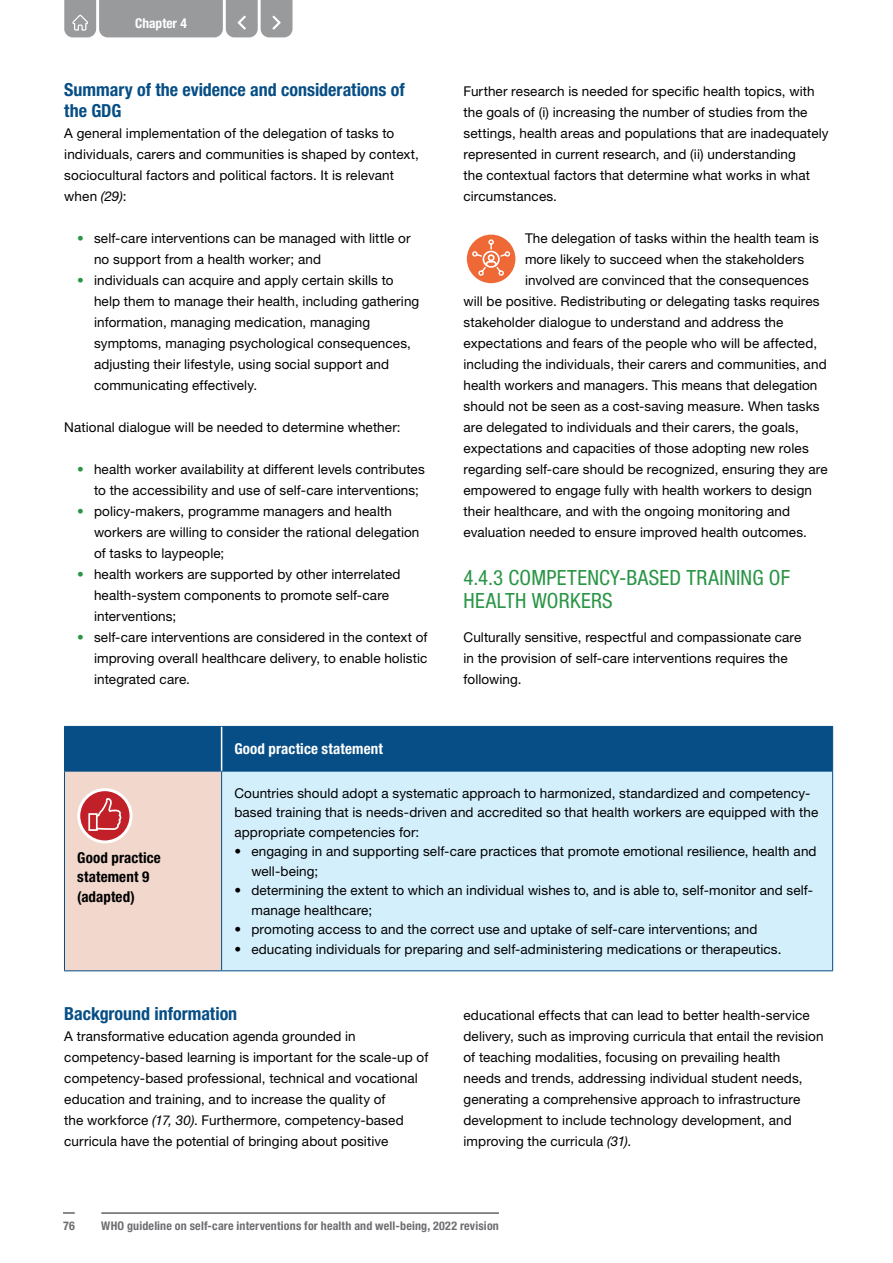
<style>
.page{position:relative;width:893px;height:1263px;background:#fff}
.page>*{position:absolute;margin:0;border:0;box-sizing:border-box;transform-origin:0 0}
.Heading_level_2__GRE{font:condensed 21px/22.5px "Helvetica Neue LT Std";letter-spacing:.01em;color:#2a9546}
.Bold_Remarks{font:700 condensed 18px/21px "Helvetica Neue LT Std";color:#064e85}
.TABLE_TEXT__DARK_BLU{font:700 condensed 15px/19.5px "Helvetica Neue LT Std";letter-spacing:.01em;color:#000}
.TABLE_TEXT__DARK_BLU-2{font:700 condensed 15px "Helvetica Neue LT Std";letter-spacing:.01em;color:#fff}
.Main_Text{font:13.5px/21px "Helvetica Neue LT Std";letter-spacing:.01em;color:#000}
.List{font:13.5px/21px "Helvetica Neue LT Std";letter-spacing:.01em;color:#000}
.TABLE_TEXT_black{font:13.5px/19.5px "Helvetica Neue LT Std";letter-spacing:.01em;color:#000}
.t1{font:700 condensed 13.5px "Helvetica Neue LT Std";color:#fff}
.t2{font:700 condensed 12px "Helvetica Neue LT Std";letter-spacing:.015em;color:#6d6e71}
.s1{font-style:italic}
.s2{color:#2a9546}
</style>
<div class="page">
<svg style="left:64px;top:0;width:229px;height:37px;background:#a0a1a3"></svg>
<svg style="left:63px;top:1212px;width:12px;height:2px"></svg>
<hr style="left:101px;top:1212px;width:398px;height:2px;background:#636466">
<svg style="left:465px;top:233px;width:52px;height:52px"></svg>
<div style="left:463px;top:231px;width:56px;height:56px;border:3px solid #fff;border-radius:50%"></div>
<svg style="left:471px;top:239px;width:40px;height:38px;background:#f2865e"></svg>
<div style="left:65px;top:727px;width:767px;height:44px;background:#064e85"></div>
<div style="left:64px;top:771px;width:158px;height:200px;background:#f1d7cc"></div>
<div style="left:222px;top:771px;width:611px;height:200px;background:#d4effc"></div>
<hr style="left:64px;top:726px;width:158px;height:1px;background:#064e85">
<hr style="left:64px;top:727px;width:1px;height:44px;background:#064e85">
<hr style="left:222px;top:726px;width:611px;height:1px;background:#064e85">
<hr style="left:832px;top:727px;width:1px;height:44px;background:#064e85">
<hr style="left:64px;top:771px;width:1px;height:199px;background:#064e85">
<hr style="left:64px;top:970px;width:157px;height:1px;background:#064e85">
<hr style="left:832px;top:771px;width:1px;height:199px;background:#064e85">
<hr style="left:221px;top:970px;width:612px;height:1px;background:#064e85">
<hr style="left:64px;top:771px;width:157px;height:1px;background:#064e85">
<hr style="left:221px;top:771px;width:612px;height:1px;background:#064e85">
<hr style="left:221px;top:771px;width:1px;height:199px;background:#064e85">
<hr style="left:221px;top:727px;width:1px;height:44px;background:#fff">
<svg style="left:79px;top:790px;width:52px;height:52px"></svg>
<div style="left:77px;top:788px;width:56px;height:55px;border:3px solid #fff;border-radius:50%"></div>
<svg style="left:88px;top:797px;width:34px;height:35px"></svg>
<p class="t1" style="left:135px;top:15px;width:53px">Chapter 4</p>
<p class="Bold_Remarks" style="left:64px;top:79px;width:342px">Summary of the evidence and considerations of the GDG</p>
<p class="Main_Text" style="left:64px;top:123px;width:356px">A general implementation of the delegation of tasks to individuals, carers and communities is shaped by context, sociocultural factors and political factors. It is relevant when <span class="s1">(29)</span>:</p>
<p class="List" style="left:94px;top:228px;width:318px;text-indent:-17px"><span class="s2">•</span> self-care interventions can be managed with little or no support from a health worker; and</p>
<p class="List" style="left:94px;top:270px;width:327px;text-indent:-17px"><span class="s2">•</span> individuals can acquire and apply certain skills to help them to manage their health, including gathering information, managing medication, managing symptoms, managing psychological consequences, adjusting their lifestyle, using social support and communicating effectively.</p>
<p class="Main_Text" style="left:64px;top:417px;width:338px">National dialogue will be needed to determine whether:</p>
<p class="List" style="left:94px;top:459px;width:332px;text-indent:-17px"><span class="s2">•</span> health worker availability at different levels contributes to the accessibility and use of self-care interventions;</p>
<p class="List" style="left:94px;top:501px;width:327px;text-indent:-17px"><span class="s2">•</span> policy-makers, programme managers and health workers are willing to consider the rational delegation of tasks to laypeople;</p>
<p class="List" style="left:94px;top:564px;width:308px;text-indent:-17px"><span class="s2">•</span> health workers are supported by other interrelated health-system components to promote self-care interventions;</p>
<p class="List" style="left:94px;top:627px;width:335px;text-align:justify;text-indent:-17px"><span class="s2">•</span> self-care interventions are considered in the context of improving overall healthcare delivery, to enable holistic integrated care.</p>
<p class="TABLE_TEXT__DARK_BLU-2" style="left:234px;top:740px;width:150px">Good practice statement</p>
<p class="Main_Text" style="left:463px;top:81px;width:367px">Further research is needed for specific health topics, with the goals of (i) increasing the number of studies from the settings, health areas and populations that are inadequately represented in current research, and (ii) understanding<br>the contextual factors that determine what works in what circumstances.</p>
<p class="Main_Text" style="left:525px;top:228px;width:296px">The delegation of tasks within the health team is</p>
<p class="Main_Text" style="left:525px;top:249px;width:281px">more likely to succeed when the stakeholders</p>
<p class="Main_Text" style="left:525px;top:270px;width:285px">involved are convinced that the consequences</p>
<p class="Main_Text" style="left:463px;top:291px;width:358px">will be positive. Redistributing or delegating tasks requires</p>
<p class="Main_Text" style="left:463px;top:312px;width:321px">stakeholder dialogue to understand and address the</p>
<p class="Main_Text" style="left:463px;top:333px;width:355px">expectations and fears of the people who will be affected,</p>
<p class="Main_Text" style="left:463px;top:354px;width:365px">including the individuals, their carers and communities, and</p>
<p class="Main_Text" style="left:463px;top:375px;width:355px">health workers and managers. This means that delegation</p>
<p class="Main_Text" style="left:463px;top:396px;width:357px">should not be seen as a cost-saving measure. When tasks</p>
<p class="Main_Text" style="left:463px;top:417px;width:337px">are delegated to individuals and their carers, the goals,</p>
<p class="Main_Text" style="left:463px;top:438px;width:347px">expectations and capacities of those adopting new roles</p>
<p class="Main_Text" style="left:463px;top:459px;width:366px">regarding self-care should be recognized, ensuring they are</p>
<p class="Main_Text" style="left:463px;top:480px;width:350px">empowered to engage fully with health workers to design</p>
<p class="Main_Text" style="left:463px;top:501px;width:328px">their healthcare, and with the ongoing monitoring and</p>
<p class="Main_Text" style="left:463px;top:522px;width:345px">evaluation needed to ensure improved health outcomes.</p>
<p class="Heading_level_2__GRE" style="left:463px;top:566px;width:328px">4.4.3 COMPETENCY-BASED TRAINING OF<br>HEALTH WORKERS</p>
<p class="Main_Text" style="left:463px;top:627px;width:339px">Culturally sensitive, respectful and compassionate care in the provision of self-care interventions requires the following.</p>
<p class="TABLE_TEXT__DARK_BLU" style="left:77px;top:848px;width:85px">Good practice statement 9 (adapted)</p>
<p class="TABLE_TEXT_black" style="left:234px;top:783px;width:585px">Countries should adopt a systematic approach to harmonized, standardized and competency&shy;based training that is needs-driven and accredited so that health workers are equipped with the appropriate competencies for:</p>
<p class="Main_Text" style="left:251px;top:841px;width:567px;line-height:19.5px;text-indent:-17px">• engaging in and supporting self-care practices that promote emotional resilience, health and well-being;</p>
<p class="Main_Text" style="left:251px;top:880px;width:563px;line-height:19.5px;text-indent:-17px">• determining the extent to which an individual wishes to, and is able to, self-monitor and self&shy;manage healthcare;</p>
<p class="Main_Text" style="left:234px;top:919px;width:525px">• promoting access to and the correct use and uptake of self-care interventions; and</p>
<p class="Main_Text" style="left:234px;top:938px;width:549px">• educating individuals for preparing and self-administering medications or therapeutics.</p>
<p class="Bold_Remarks" style="left:64px;top:1003px;width:174px">Background information</p>
<p class="Main_Text" style="left:64px;top:1026px;width:366px">A transformative education agenda grounded in competency-based learning is important for the scale-up of competency-based professional, technical and vocational education and training, and to increase the quality of<br>the workforce <span class="s1">(17, 30)</span>. Furthermore, competency-based curricula have the potential of bringing about positive</p>
<p class="Main_Text" style="left:463px;top:1005px;width:361px">educational effects that can lead to better health-service delivery, such as improving curricula that entail the revision of teaching modalities, focusing on prevailing health<br>needs and trends, addressing individual student needs, generating a comprehensive approach to infrastructure development to include technology development, and improving the curricula <span class="s1">(31)</span>.</p>
<p class="t2" style="left:63px;top:1218px;width:13px">76</p>
<p class="t2" style="left:101px;top:1218px;width:399px">WHO guideline on self-care interventions for health and well-being, 2022 revision</p>
</div>
